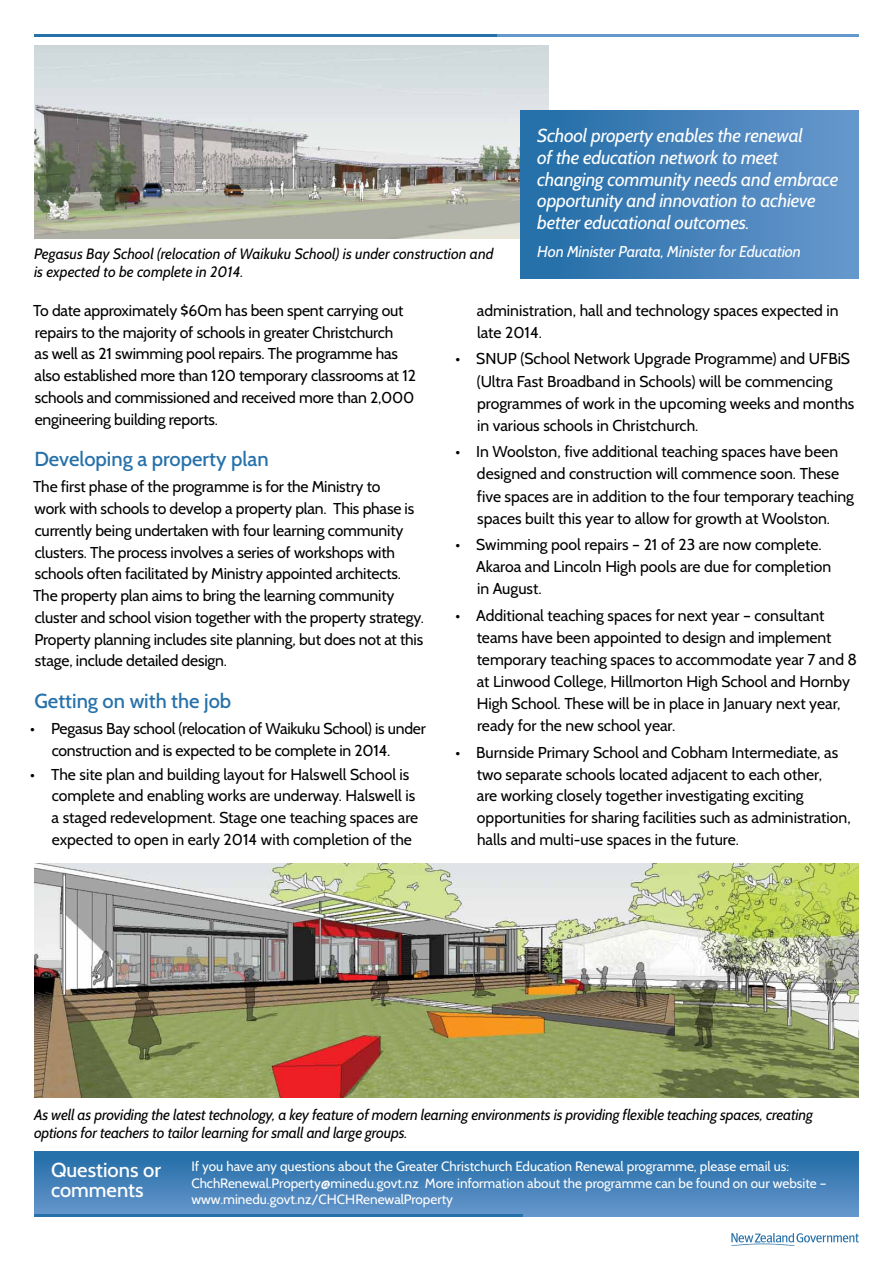
<style>
.page{position:relative;width:893px;height:1263px;background:#fff}
.page>*{position:absolute;margin:0;border:0;box-sizing:border-box;transform-origin:0 0}
.t1{font:500 20.25px "Cabin";color:#2671aa}
.t2{font:500 20.25px/19.5px "Cabin";color:#fff}
.t3{font:italic 18.75px/21.8px "Cabin";letter-spacing:-.01em;color:#fff}
.t4{font:15.75px/21.8px "Cabin";letter-spacing:-.005em;color:#000}
.t5{font:italic 15.75px "Cabin";letter-spacing:-.01em;color:#fff}
.t6{font:italic 15px/18px "Cabin";letter-spacing:-.01em;color:#000}
.t7{font:13.5px/16.5px "Cabin";color:#fff}
</style>
<div class="page">
<div style="left:34px;top:1152px;width:825px;height:64px;background:linear-gradient(to bottom,#216da6,#6696cc)"></div>
<hr style="left:34px;top:1214px;width:595px;height:2px;background:#2671aa">
<hr style="left:523px;top:1214px;width:336px;height:2px;background:#6497cc">
<hr style="left:34px;top:34px;width:825px;height:2px;background:#2671aa">
<hr style="left:497px;top:34px;width:362px;height:2px;background:#6497cc">
<img style="left:34px;top:864px;width:825px;height:233px">
<img style="left:34px;top:46px;width:515px;height:192px">
<div style="left:521px;top:111px;width:338px;height:168px;background:linear-gradient(to right,#226da7,#6798cd)"></div>
<svg style="left:731px;top:1233px;width:128px;height:13px"></svg>
<p class="t3" style="left:537px;top:124px;width:302px">School property enables the renewal<br>of the education network to meet changing community needs and embrace opportunity and innovation to achieve better educational outcomes.</p>
<p class="t6" style="left:34px;top:245px;width:461px">Pegasus Bay School (relocation of Waikuku School) is under construction and</p>
<p class="t5" style="left:537px;top:242px;width:265px">Hon Minister Parata, Minister for Education</p>
<p class="t6" style="left:34px;top:263px;width:211px">is expected to be complete in 2014.</p>
<p class="t4" style="left:33px;top:299px;width:384px">To date approximately $60m has been spent carrying out repairs to the majority of schools in greater Christchurch<br>as well as 21 swimming pool repairs. The programme has also established more than 120 temporary classrooms at 12 schools and commissioned and received more than 2,000 engineering building reports.</p>
<p class="t1" style="left:34px;top:447px;width:236px">Developing a property plan</p>
<p class="t4" style="left:33px;top:476px;width:392px">The first phase of the programme is for the Ministry to<br>work with schools to develop a property plan. This phase is currently being undertaken with four learning community clusters. The process involves a series of workshops with schools often facilitated by Ministry appointed architects.<br>The property plan aims to bring the learning community cluster and school vision together with the property strategy.<br>Property planning includes site planning, but does not at this stage, include detailed design.</p>
<p class="t1" style="left:34px;top:688px;width:198px">Getting on with the job</p>
<p class="t4" style="left:52px;top:717px;width:376px;text-indent:-21px">• Pegasus Bay school (relocation of Waikuku School) is under construction and is expected to be complete in 2014.</p>
<p class="t4" style="left:52px;top:763px;width:368px;text-indent:-21px">• The site plan and building layout for Halswell School is complete and enabling works are underway. Halswell is a staged redevelopment. Stage one teaching spaces are expected to open in early 2014 with completion of the</p>
<p class="t4" style="left:477px;top:299px;width:363px;line-height:22.2px">administration, hall and technology spaces expected in late 2014.</p>
<p class="t4" style="left:477px;top:348px;width:379px;line-height:22.2px;text-indent:-21px">• SNUP (School Network Upgrade Programme) and UFBiS (Ultra Fast Broadband in Schools) will be commencing programmes of work in the upcoming weeks and months in various schools in Christchurch.</p>
<p class="t4" style="left:477px;top:440px;width:379px;line-height:22.2px;text-indent:-21px">• In Woolston, five additional teaching spaces have been designed and construction will commence soon. These five spaces are in addition to the four temporary teaching spaces built this year to allow for growth at Woolston.</p>
<p class="t4" style="left:476px;top:533px;width:357px;line-height:22.2px;text-indent:-21px">• Swimming pool repairs – 21 of 23 are now complete.<br>Akaroa and Lincoln High pools are due for completion in August.</p>
<p class="t4" style="left:477px;top:604px;width:382px;line-height:22.2px;text-indent:-21px">• Additional teaching spaces for next year – consultant teams have been appointed to design and implement temporary teaching spaces to accommodate year 7 and 8 at Linwood College, Hillmorton High School and Hornby High School. These will be in place in January next year, ready for the new school year.</p>
<p class="t4" style="left:477px;top:741px;width:376px;text-indent:-21px">• Burnside Primary School and Cobham Intermediate, as two separate schools located adjacent to each other,<br>are working closely together investigating exciting opportunities for sharing facilities such as administration, halls and multi-use spaces in the future.</p>
<p class="t6" style="left:34px;top:1105px;width:780px">As well as providing the latest technology, a key feature of modern learning environments is providing flexible teaching spaces, creating options for teachers to tailor learning for small and large groups.</p>
<p class="t2" style="left:51px;top:1160px;width:111px">Questions or comments</p>
<p class="t7" style="left:191px;top:1158px;width:637px">If you have any questions about the Greater Christchurch Education Renewal programme, please email us:<br>ChchRenewal.Property@minedu.govt.nz More information about the programme can be found on our website – www.minedu.govt.nz/CHCHRenewalProperty</p>
</div>
